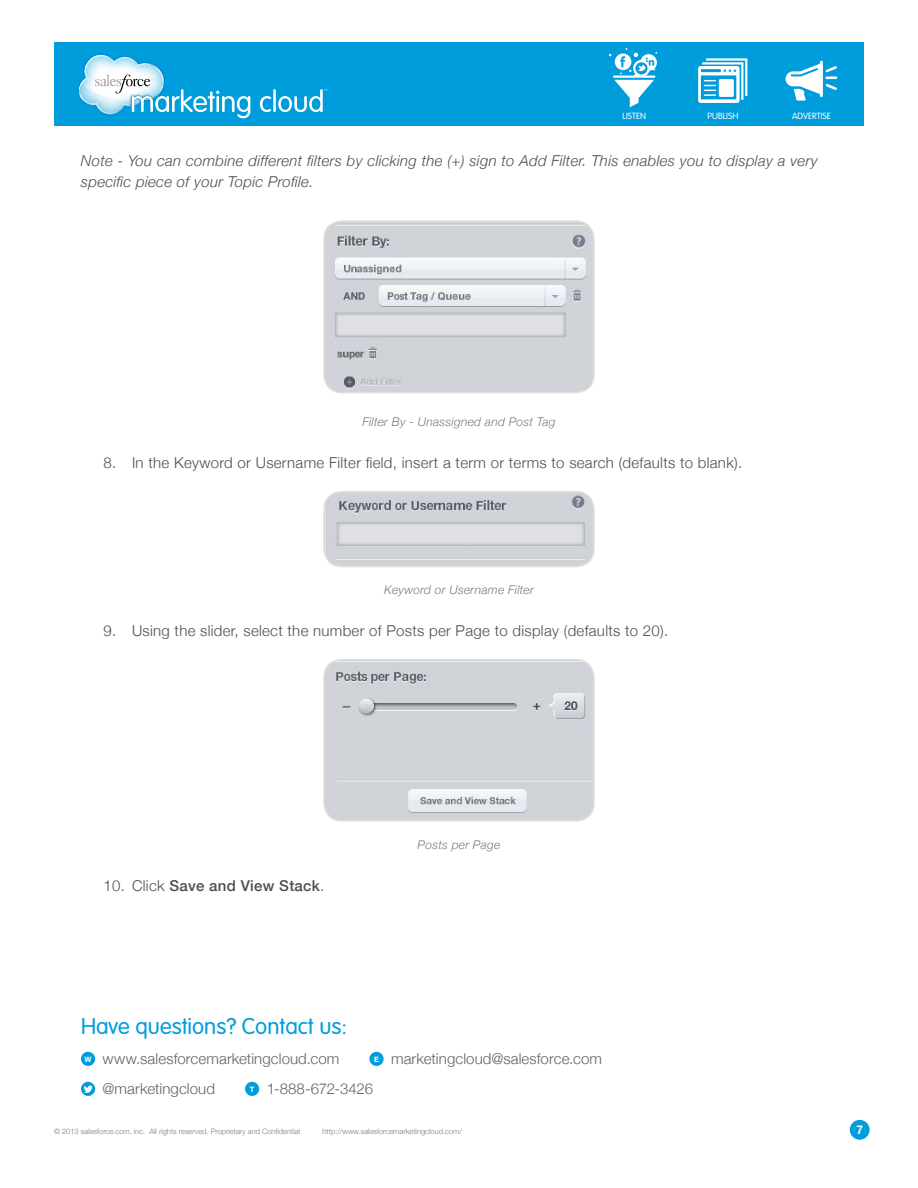
<style>
.page{position:relative;width:918px;height:1188px;background:#fff}
.page>*{position:absolute;margin:0;border:0;box-sizing:border-box;transform-origin:0 0}
.t1{font:300 22.5px "VAG Rounded Std";color:#009ddc}
.t2{font:300 15px "Helvetica Neue";letter-spacing:.02em;color:#4d4d4f}
.t3{font:italic 300 15px/21px "Helvetica Neue";letter-spacing:.02em;color:#4d4d4f}
.t4{font:300 15px "Helvetica Neue";letter-spacing:.005em;color:#606163}
.t5{font:500 15px "Helvetica Neue";letter-spacing:.02em;color:#4d4d4f}
.t6{font:300 15px "Helvetica Neue";letter-spacing:-.015em;color:#606163}
.t7{font:italic 300 12px "Helvetica Neue";letter-spacing:.02em;color:#817a73}
.t8{font:700 12px "Helvetica Neue";color:#fff}
.t9{font:300 8.85px "VAG Rounded Std";color:#fff}
.t10{font:300 7.5px "Helvetica Neue";color:#817a73}
.s1{font-weight:300}
.s2{font-weight:700;font-size:7.5px;color:#fff}
</style>
<div class="page">
<div style="left:850px;top:1121px;width:19px;height:18px;background:#009ddc;border-radius:50%"></div>
<div style="left:850px;top:1120px;width:20px;height:20px;border:1px solid #009ddc;border-radius:50%"></div>
<div style="left:54px;top:42px;width:810px;height:84px;background:#009ddc"></div>
<svg style="left:79px;top:55px;width:171px;height:63px"></svg>
<svg style="left:260px;top:96px;width:11px;height:16px"></svg>
<hr style="left:273px;top:89px;width:3px;height:23px;background:#fff">
<svg style="left:278px;top:89px;width:49px;height:23px"></svg>
<svg style="left:609px;top:48px;width:48px;height:59px"></svg>
<svg style="left:698px;top:58px;width:49px;height:45px"></svg>
<svg style="left:786px;top:61px;width:51px;height:40px"></svg>
<div style="left:81px;top:1052px;width:14px;height:14px;background:#009ddc;border-radius:50%"></div>
<div style="left:369px;top:1052px;width:15px;height:14px;background:#009ddc;border-radius:50%"></div>
<div style="left:81px;top:1082px;width:14px;height:14px;background:#009ddc;border-radius:50%"></div>
<svg style="left:84px;top:1085px;width:9px;height:8px"></svg>
<div style="left:245px;top:1082px;width:14px;height:14px;background:#009ddc;border-radius:50%"></div>
<img style="left:326px;top:223px;width:268px;height:170px">
<div style="left:323px;top:220px;width:272px;height:173px;border:2px solid #e2dfdc;border-radius:18px"></div>
<img style="left:326px;top:492px;width:268px;height:75px">
<div style="left:323px;top:491px;width:272px;height:76px;border:2px solid #e2dfdc;border-radius:18px"></div>
<img style="left:326px;top:660px;width:266px;height:159px">
<div style="left:323px;top:659px;width:272px;height:163px;border:2px solid #e2dfdc;border-radius:18px"></div>
<p class="t9" style="left:623px;top:111px;width:25px">Listen</p>
<p class="t9" style="left:708px;top:111px;width:32px">Publish</p>
<p class="t9" style="left:792px;top:111px;width:40px">Advertise</p>
<p class="t3" style="left:81px;top:150px;width:738px">Note - You can combine different filters by clicking the (+) sign to Add Filter. This enables you to display a very specific piece of your Topic Profile.</p>
<p class="t7" style="left:362px;top:413px;width:195px">Filter By - Unassigned and Post Tag</p>
<p class="t2" style="left:104px;top:451px;width:640px">8. In the Keyword or Username Filter field, insert a term or terms to search (defaults to blank).</p>
<p class="t7" style="left:384px;top:581px;width:151px">Keyword or Username Filter</p>
<p class="t2" style="left:104px;top:619px;width:566px">9. Using the slider, select the number of Posts per Page to display (defaults to 20).</p>
<p class="t5" style="left:104px;top:876px;width:222px"><span class="s1">10. Click</span> Save and View Stack<span class="s1">.</span></p>
<p class="t7" style="left:418px;top:835px;width:84px">Posts per Page</p>
<h1 class="t1" style="left:81px;top:1013px;width:268px">Have questions? Contact us:</h1>
<p class="t4" style="left:85px;top:1046px;width:256px"><span class="s2">W</span> www.salesforcemarketingcloud.com</p>
<p class="t4" style="left:374px;top:1046px;width:229px"><span class="s2">E</span> marketingcloud@salesforce.com</p>
<p class="t4" style="left:103px;top:1076px;width:114px">@marketingcloud</p>
<p class="t6" style="left:250px;top:1076px;width:125px"><span class="s2">T</span> 1-888-672-3426</p>
<p class="t10" style="left:54px;top:1125px;width:248px">© 2013 salesforce.com, inc. All rights reserved. Proprietary and Confidential</p>
<p class="t10" style="left:323px;top:1125px;width:141px">http://www.salesforcemarketingcloud.com/</p>
<p class="t8" style="left:856px;top:1122px;width:8px">7</p>
</div>
